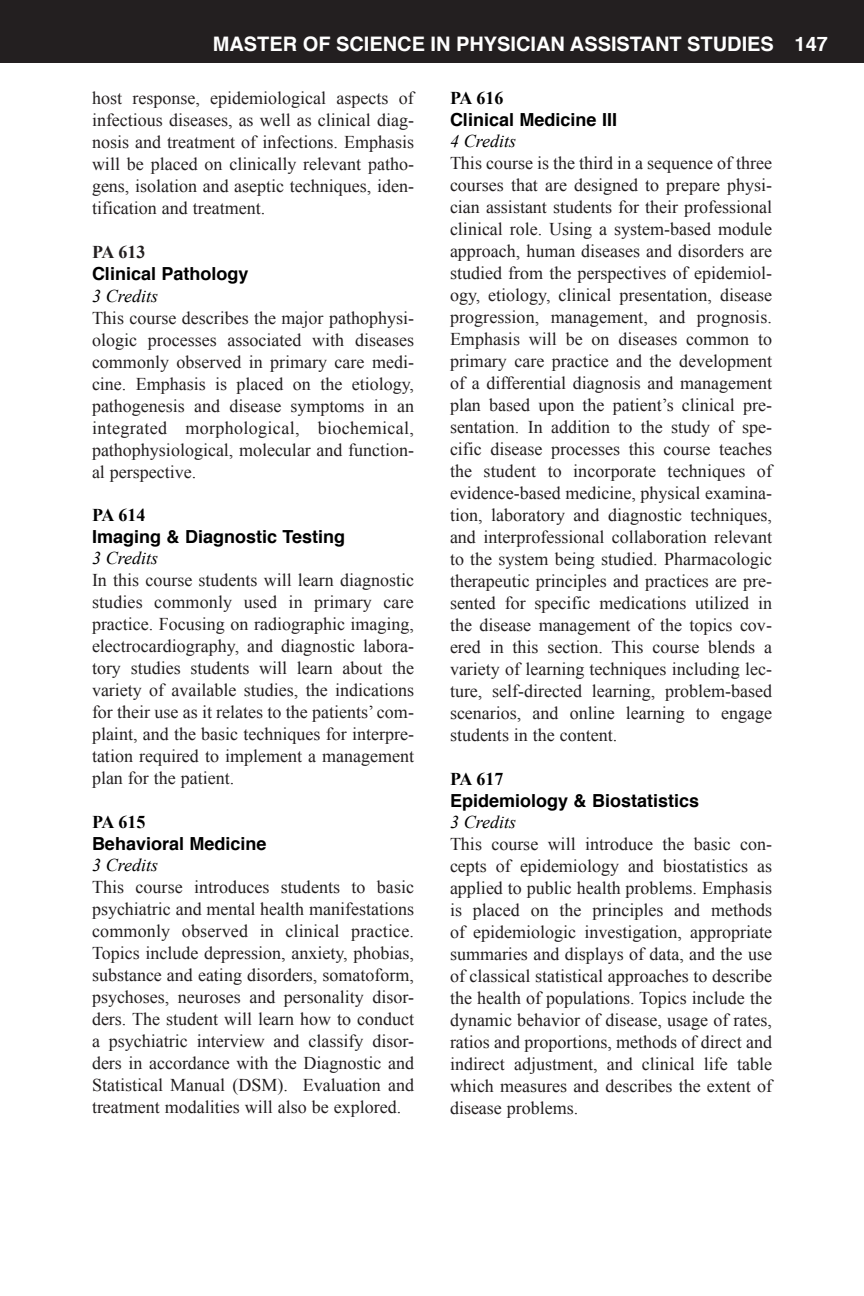
<style>
.page{position:relative;width:864px;height:1296px;background:#fff}
.page>*{position:absolute;margin:0;border:0;box-sizing:border-box;transform-origin:0 0}
.t1{font:700 20px "Helvetica";color:#fff}
.Course_Description{font:18px/22px "Times New Roman";color:#231f20;text-align:justify}
.t2{font:700 18px "Helvetica";color:#000}
.t3{font:italic 18px "Times New Roman";color:#000}
.t4{font:700 18px "Times New Roman";color:#000}
.Course_Number{font:700 18px "Times New Roman";color:#231f20}
</style>
<div class="page">
<div style="left:0;top:0;width:864px;height:63px;background:#231f20"></div>
<p class="t1" style="left:213px;top:28px;width:617px">MASTER OF SCIENCE IN PHYSICIAN ASSISTANT STUDIES 147</p>
<p class="Course_Description" style="left:92px;top:87px;width:324px">host response, epidemiological aspects of infectious diseases, as well as clinical diag&shy;nosis and treatment of infections. Emphasis will be placed on clinically relevant patho&shy;gens, isolation and aseptic techniques, iden&shy;tification and treatment.</p>
<p class="Course_Number" style="left:92px;top:240px;width:55px">PA 613</p>
<p class="t2" style="left:92px;top:259px;width:158px">Clinical Pathology</p>
<p class="t3" style="left:92px;top:285px;width:68px">3 Credits</p>
<p class="Course_Description" style="left:92px;top:306px;width:324px">This course describes the major pathophysi&shy;ologic processes associated with diseases commonly observed in primary care medi&shy;cine. Emphasis is placed on the etiology, pathogenesis and disease symptoms in an integrated morphological, biochemical, pathophysiological, molecular and function&shy;al perspective.</p>
<p class="t4" style="left:92px;top:503px;width:55px">PA 614</p>
<p class="t2" style="left:92px;top:522px;width:255px">Imaging &amp; Diagnostic Testing</p>
<p class="t3" style="left:92px;top:548px;width:68px">3 Credits</p>
<p class="Course_Description" style="left:92px;top:569px;width:324px">In this course students will learn diagnostic studies commonly used in primary care practice. Focusing on radiographic imaging, electrocardiography, and diagnostic labora&shy;tory studies students will learn about the variety of available studies, the indications for their use as it relates to the patients’ com&shy;plaint, and the basic techniques for interpre&shy;tation required to implement a management plan for the patient.</p>
<p class="t4" style="left:92px;top:810px;width:55px">PA 615</p>
<p class="t2" style="left:92px;top:829px;width:176px">Behavioral Medicine</p>
<p class="t3" style="left:92px;top:855px;width:68px">3 Credits</p>
<p class="Course_Description" style="left:92px;top:876px;width:324px">This course introduces students to basic psychiatric and mental health manifestations commonly observed in clinical practice.<br>Topics include depression, anxiety, phobias, substance and eating disorders, somatoform, psychoses, neuroses and personality disor&shy;ders. The student will learn how to conduct a psychiatric interview and classify disor&shy;ders in accordance with the Diagnostic and Statistical Manual (DSM). Evaluation and treatment modalities will also be explored.</p>
<p class="t4" style="left:450px;top:86px;width:55px">PA 616</p>
<p class="t2" style="left:450px;top:105px;width:169px">Clinical Medicine III</p>
<p class="t3" style="left:450px;top:131px;width:68px">4 Credits</p>
<p class="Course_Description" style="left:450px;top:152px;width:324px">This course is the third in a sequence of three courses that are designed to prepare physi&shy;cian assistant students for their professional clinical role. Using a system-based module approach, human diseases and disorders are studied from the perspectives of epidemiol&shy;ogy, etiology, clinical presentation, disease progression, management, and prognosis.<br>Emphasis will be on diseases common to primary care practice and the development of a differential diagnosis and management plan based upon the patient’s clinical pre&shy;sentation. In addition to the study of spe&shy;cific disease processes this course teaches the student to incorporate techniques of evidence-based medicine, physical examina&shy;tion, laboratory and diagnostic techniques, and interprofessional collaboration relevant to the system being studied. Pharmacologic therapeutic principles and practices are pre&shy;sented for specific medications utilized in the disease management of the topics cov&shy;ered in this section. This course blends a variety of learning techniques including lec&shy;ture, self-directed learning, problem-based scenarios, and online learning to engage students in the content.</p>
<p class="t4" style="left:450px;top:767px;width:55px">PA 617</p>
<p class="t2" style="left:450px;top:786px;width:251px">Epidemiology &amp; Biostatistics</p>
<p class="t3" style="left:450px;top:812px;width:68px">3 Credits</p>
<p class="Course_Description" style="left:450px;top:833px;width:324px">This course will introduce the basic con&shy;cepts of epidemiology and biostatistics as applied to public health problems. Emphasis is placed on the principles and methods of epidemiologic investigation, appropriate summaries and displays of data, and the use of classical statistical approaches to describe the health of populations. Topics include the dynamic behavior of disease, usage of rates, ratios and proportions, methods of direct and indirect adjustment, and clinical life table which measures and describes the extent of disease problems.</p>
</div>
